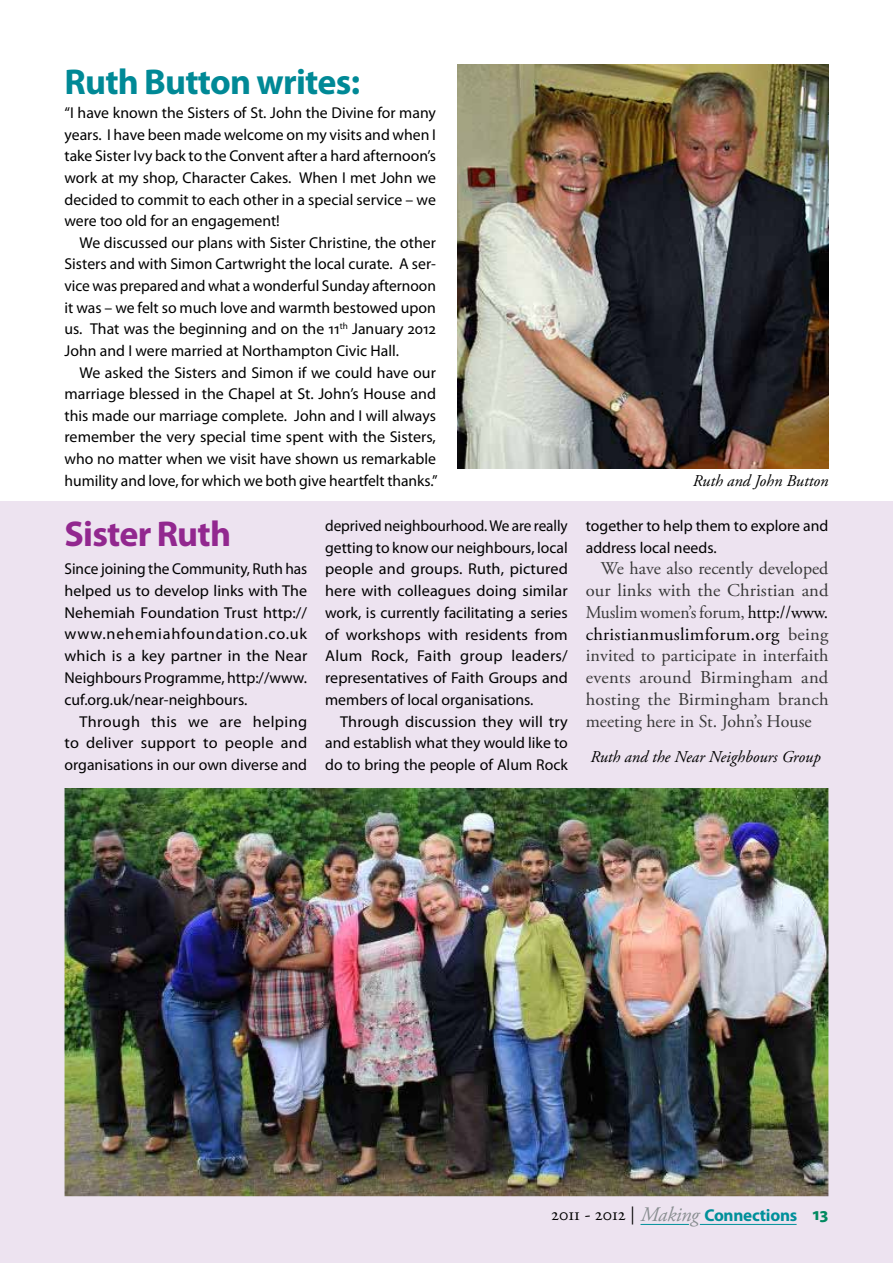
<style>
.page{position:relative;width:893px;height:1263px;background:#fff}
.page>*{position:absolute;margin:0;border:0;box-sizing:border-box;transform-origin:0 0}
.t1{font:700 36px "Myriad Pro";letter-spacing:-.02em;color:#008996}
.t2{font:700 36px "Myriad Pro";letter-spacing:-.02em;color:#92278f}
.t3{font:18px/21.8px "Adobe Garamond Pro";letter-spacing:.01em;color:#383838;text-align:justify}
.t4{font:700 17.25px "Myriad Pro";letter-spacing:-.015em;color:#00909a}
.t5{font:italic 16.5px "Adobe Garamond Pro";color:#000}
.t6{font:15.75px/21.8px "Myriad Pro";color:#000;text-align:justify}
.s1{color:#000}
.s2{font-family:"Adobe Garamond Pro";font-weight:400;font-size:18px;color:#000}
.s3{font-family:"Adobe Garamond Pro";font-weight:400;font-style:italic;font-size:20.7px;color:#898e91}
.s4{font-size:18px;color:#00895f}
</style>
<div class="page">
<div style="left:0;top:502px;width:893px;height:761px;background:#ede3f0"></div>
<hr style="left:640px;top:1224px;width:49px;height:1px;background:#00909a">
<hr style="left:700px;top:1224px;width:97px;height:1px;background:#00909a">
<img style="left:65px;top:788px;width:763px;height:408px">
<img style="left:457px;top:65px;width:371px;height:403px">
<h1 class="t1" style="left:65px;top:58px;width:297px">Ruth Button writes:</h1>
<p class="t6" style="left:65px;top:102px;width:373px">“I have known the Sisters of St. John the Divine for many years. I have been made welcome on my visits and when I take Sister Ivy back to the Convent after a hard afternoon’s work at my shop, Character Cakes. When I met John we decided to commit to each other in a special service – we were too old for an engagement!</p>
<p class="t6" style="left:65px;top:232px;width:373px;text-indent:15px">We discussed our plans with Sister Christine, the other Sisters and with Simon Cartwright the local curate. A ser&shy;vice was prepared and what a wonderful Sunday afternoon it was – we felt so much love and warmth bestowed upon us. That was the beginning and on the 11<sup>th</sup> January 2012<br>John and I were married at Northampton Civic Hall.</p>
<p class="t6" style="left:65px;top:361px;width:374px;text-indent:15px">We asked the Sisters and Simon if we could have our marriage blessed in the Chapel at St. John’s House and this made our marriage complete. John and I will always remember the very special time spent with the Sisters, who no matter when we visit have shown us remarkable humility and love, for which we both give heartfelt thanks.”</p>
<h1 class="t2" style="left:65px;top:510px;width:168px">Sister Ruth</h1>
<p class="t6" style="left:65px;top:558px;width:244px">Since joining the Community, Ruth has helped us to develop links with The Nehemiah Foundation Trust http:// www.nehemiahfoundation.co.uk which is a key partner in the Near Neighbours Programme, http://www. cuf.org.uk/near-neighbours.</p>
<p class="t6" style="left:65px;top:710px;width:244px;text-indent:15px">Through this we are helping to deliver support to people and organisations in our own diverse and</p>
<p class="t6" style="left:325px;top:514px;width:244px">deprived neighbourhood. We are really getting to know our neighbours, local people and groups. Ruth, pictured here with colleagues doing similar work, is currently facilitating a series of workshops with residents from Alum Rock, Faith group leaders/ representatives of Faith Groups and members of local organisations.</p>
<p class="t6" style="left:325px;top:710px;width:244px;text-indent:15px">Through discussion they will try and establish what they would like to do to bring the people of Alum Rock</p>
<p class="t5" style="left:693px;top:470px;width:137px">Ruth and John Button</p>
<p class="t6" style="left:586px;top:514px;width:244px">together to help them to explore and address local needs.</p>
<p class="t3" style="left:586px;top:558px;width:244px;text-indent:15px">We have also recently developed our links with the Christian and Muslim women’s forum, <span class="s1">http://www. christianmuslimforum.org</span> being invited to participate in interfaith events around Birmingham and hosting the Birmingham branch meeting here in St. John’s House</p>
<p class="t5" style="left:590px;top:746px;width:232px">Ruth and the Near Neighbours Group</p>
<p class="t4" style="left:551px;top:1204px;width:279px"><span class="s2">2011 - 2012 |</span> <span class="s3">Making</span> Connections <span class="s4">13</span></p>
</div>
